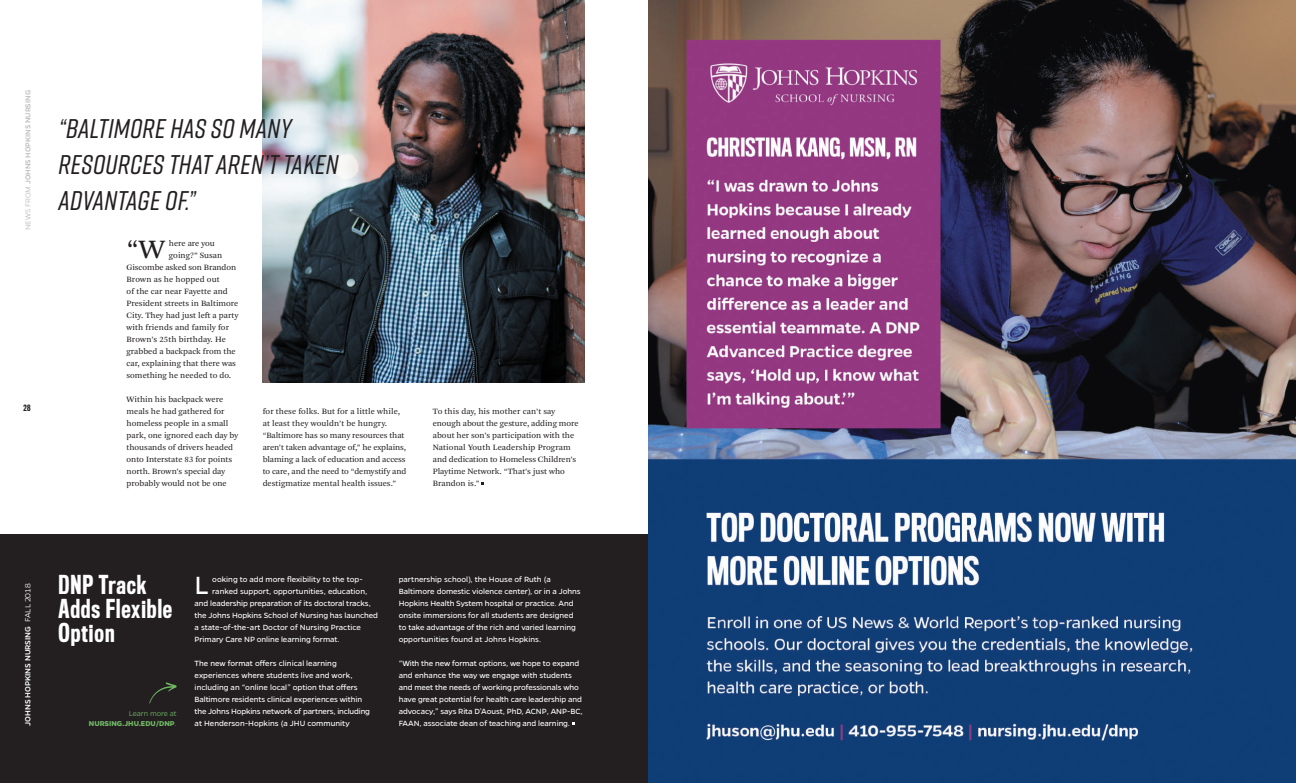
<style>
.page{position:relative;width:1296px;height:783px;background:#fff}
.page>*{position:absolute;margin:0;border:0;box-sizing:border-box;transform-origin:0 0}
.t1{font:28.2px "Gentona";color:#fff}
.t2{font:27.9px "Arnhem Pro Blond";color:#231f20}
.t3{font:italic 500 27px/36px "Rift";letter-spacing:.01em;color:#231f20}
.t4{font:500 24px/24px "Titling Gothic FB Comp";letter-spacing:.04em;color:#fff}
.t5{font:8.5px/12px "Gentona";letter-spacing:-.005em;color:#fff}
.t6{font:8.5px/12px "Arnhem Pro Blond";color:#231f20}
.t7{font:500 8.5px "Gentona";color:#fff}
.t8{font:700 8px/9.6px "Gentona";letter-spacing:-.005em;color:#70b764;text-align:right}
.t9{font:500 8px "Gentona";color:#bcbdc0}
.t10{font:500 8px "Titling Gothic FB Comp";color:#231f20}
.s1{font-weight:300}
</style>
<div class="page">
<div style="left:0;top:534px;width:648px;height:249px;background:#231f20"></div>
<img style="left:648px;top:0;width:648px;height:783px">
<svg style="left:149px;top:682px;width:28px;height:22px"></svg>
<img style="left:263px;top:0;width:322px;height:383px">
<p class="t9" style="left:23px;top:230px;width:142px;rotate:-90deg"><span class="s1">NEWS FROM</span> JOHNS HOPKINS NURSING</p>
<p class="t10" style="left:23px;top:404px;width:9px">28</p>
<h3 class="t3" style="left:58px;top:110px;width:282px">“BALTIMORE HAS SO MANY<br>RESOURCES THAT AREN’T TAKEN<br>ADVANTAGE OF.”</h3>
<h2 class="t2" style="left:127px;top:231px;width:40px">“W</h2>
<p class="t6" style="left:169px;top:237px;width:47px">here are you</p>
<p class="t6" style="left:169px;top:249px;width:55px">going?” Susan</p>
<p class="t6" style="left:127px;top:261px;width:111px">Giscombe asked son Brandon</p>
<p class="t6" style="left:127px;top:273px;width:95px">Brown as he hopped out</p>
<p class="t6" style="left:127px;top:285px;width:103px">of the car near Fayette and</p>
<p class="t6" style="left:127px;top:297px;width:113px">President streets in Baltimore</p>
<p class="t6" style="left:127px;top:309px;width:113px">City. They had just left a party</p>
<p class="t6" style="left:127px;top:321px;width:104px">with friends and family for</p>
<p class="t6" style="left:127px;top:333px;width:101px">Brown’s 25th birthday. He</p>
<p class="t6" style="left:127px;top:345px;width:111px">grabbed a backpack from the</p>
<p class="t6" style="left:127px;top:357px;width:111px">car, explaining that there was</p>
<p class="t6" style="left:127px;top:369px;width:106px">something he needed to do.</p>
<p class="t6" style="left:127px;top:393px;width:113px">Within his backpack were meals he had gathered for homeless people in a small park, one ignored each day by thousands of drivers headed onto Interstate 83 for points north. Brown’s special day probably would not be one</p>
<p class="t6" style="left:263px;top:405px;width:145px">for these folks. But for a little while, at least they wouldn’t be hungry. “Baltimore has so many resources that aren’t taken advantage of,” he explains, blaming a lack of education and access to care, and the need to “demystify and destigmatize mental health issues.”</p>
<p class="t6" style="left:433px;top:405px;width:147px">To this day, his mother can’t say enough about the gesture, adding more about her son’s participation with the National Youth Leadership Program and dedication to Homeless Children’s Playtime Network. “That’s just who Brandon is.”</p>
<h3 class="t4" style="left:58px;top:573px;width:115px">DNP Track<br>Adds Flexible<br>Option</h3>
<p class="t7" style="left:23px;top:726px;width:144px;rotate:-90deg">JOHNS HOPKINS NURSING <span class="s1">FALL 2018</span></p>
<h1 class="t1" style="left:195px;top:569px;width:16px">L</h1>
<p class="t5" style="left:212px;top:573px;width:152px">ooking to add more flexibility to the top-</p>
<p class="t5" style="left:212px;top:585px;width:157px">ranked support, opportunities, education,</p>
<p class="t5" style="left:195px;top:597px;width:178px">and leadership preparation of its doctoral tracks,</p>
<p class="t5" style="left:195px;top:609px;width:185px">the Johns Hopkins School of Nursing has launched</p>
<p class="t5" style="left:195px;top:621px;width:168px">a state-of-the-art Doctor of Nursing Practice</p>
<p class="t5" style="left:195px;top:633px;width:147px">Primary Care NP online learning format.</p>
<p class="t5" style="left:195px;top:657px;width:177px">The new format offers clinical learning experiences where students live and work, including an “online local” option that offers Baltimore residents clinical experiences within the Johns Hopkins network of partners, including at Henderson-Hopkins (a JHU community</p>
<p class="t8" style="left:89px;top:709px;width:89px"><span class="s1">Learn more at<br></span>NURSING.JHU.EDU/DNP<span class="s1">.</span></p>
<p class="t5" style="left:399px;top:573px;width:183px">partnership school), the House of Ruth (a Baltimore domestic violence center), or in a Johns Hopkins Health System hospital or practice. And onsite immersions for all students are designed to take advantage of the rich and varied learning opportunities found at Johns Hopkins.</p>
<p class="t5" style="left:399px;top:657px;width:186px">“With the new format options, we hope to expand and enhance the way we engage with students and meet the needs of working professionals who have great potential for health care leadership and advocacy,” says Rita D’Aoust, PhD, ACNP, ANP-BC, FAAN, associate dean of teaching and learning.</p>
</div>
